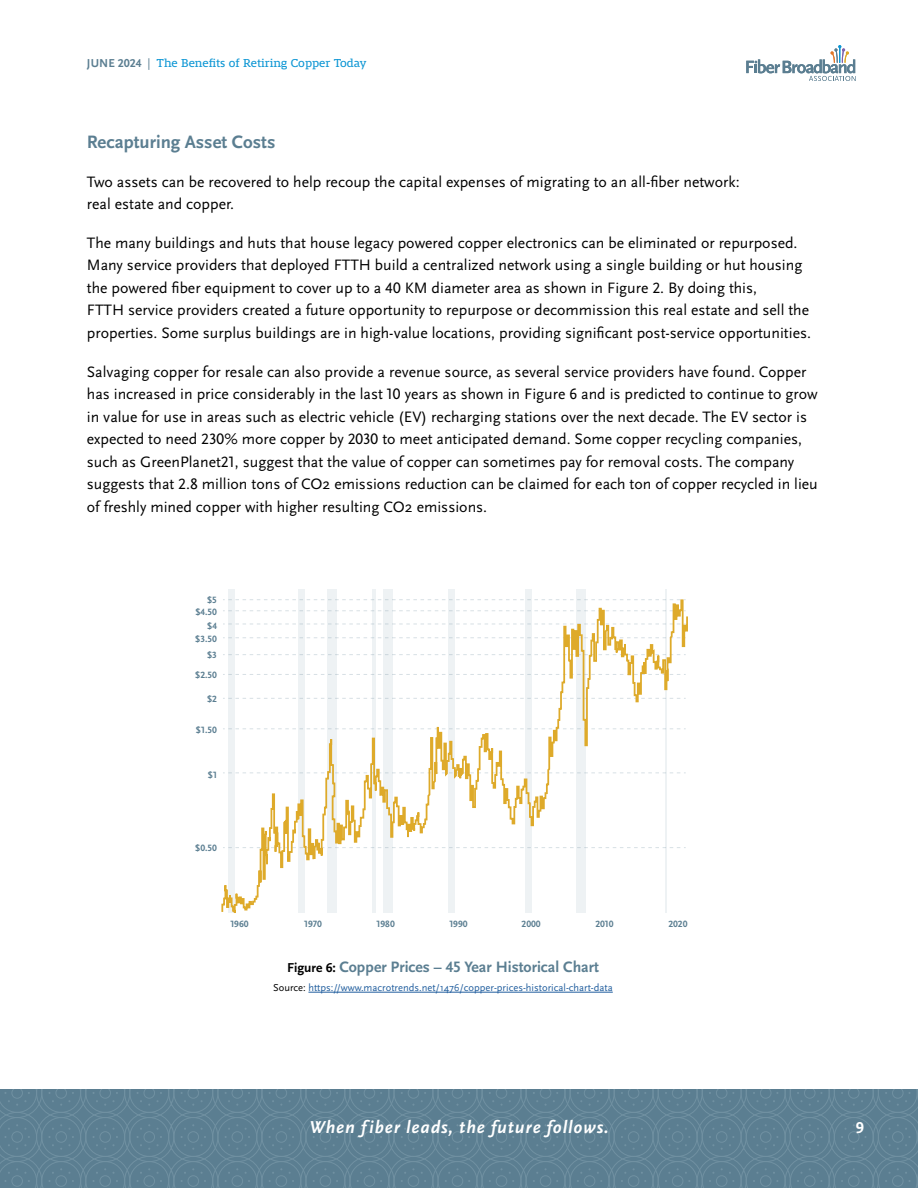
<style>
.page{position:relative;width:918px;height:1188px;background:#fff}
.page>*{position:absolute;margin:0;border:0;box-sizing:border-box;transform-origin:0 0}
.t1{font:700 18.75px "Scala Sans Pro";color:#5b7e91}
.t2{font:italic 700 18px "Scala Sans Pro";letter-spacing:.05em;color:#fff}
.t3{font:700 16.5px "Scala Sans Pro";color:#fff}
.t4{font:15.75px/22.5px "Scala Sans Pro";color:#000}
.t5{font:700 15.75px "Scala Sans Pro";color:#5b7e91}
.t6{font:12px "Mislab Std";color:#0d96d4}
.t7{font:10.5px "Scala Sans Pro";color:#215e9e}
.t8{font:700 9.6px/11.4px "Scala Sans Pro";color:#5b7e91;text-align:right}
.s1{font-family:"Scala Sans Pro";font-weight:700;color:#5b7e91}
.s2{font-family:"Scala Sans Pro";color:#5b7e91}
.s3{font-size:13.5px;color:#000}
.s4{color:#000}
</style>
<div class="page">
<svg style="left:0;top:1090px;width:918px;height:98px;background:#5e8093"></svg>
<svg style="left:746px;top:45px;width:110px;height:36px"></svg>
<div style="left:448px;top:590px;width:7px;height:323px;background:#eef2f4"></div>
<div style="left:526px;top:590px;width:6px;height:323px;background:#eef2f4"></div>
<div style="left:328px;top:590px;width:9px;height:323px;background:#eef2f4"></div>
<hr style="left:373px;top:590px;width:3px;height:323px;background:#5b7e91">
<div style="left:384px;top:590px;width:9px;height:323px;background:#eef2f4"></div>
<div style="left:576px;top:590px;width:10px;height:323px;background:#eef2f4"></div>
<hr style="left:666px;top:590px;width:1px;height:323px;background:#5b7e91">
<svg style="left:315px;top:599px;width:65px;height:1px"></svg>
<svg style="left:315px;top:610px;width:65px;height:1px"></svg>
<svg style="left:315px;top:623px;width:65px;height:1px"></svg>
<svg style="left:315px;top:637px;width:65px;height:1px"></svg>
<svg style="left:315px;top:654px;width:65px;height:1px"></svg>
<svg style="left:315px;top:674px;width:65px;height:1px"></svg>
<svg style="left:315px;top:698px;width:65px;height:1px"></svg>
<svg style="left:315px;top:728px;width:65px;height:1px"></svg>
<svg style="left:380px;top:599px;width:308px;height:138px"></svg>
<svg style="left:221px;top:589px;width:94px;height:599px"></svg>
<svg style="left:223px;top:737px;width:463px;height:124px"></svg>
<hr style="left:308px;top:992px;width:305px;height:1px;background:#215e9e">
<p class="t6" style="left:87px;top:57px;width:281px"><span class="s1">JUNE 2024</span> <span class="s2">|</span> The Benefits of Retiring Copper Today</p>
<p class="t1" style="left:87px;top:131px;width:190px">Recapturing Asset Costs</p>
<p class="t4" style="left:87px;top:170px;width:654px">Two assets can be recovered to help recoup the capital expenses of migrating to an all-fiber network: real estate and copper.</p>
<p class="t4" style="left:87px;top:232px;width:726px">The many buildings and huts that house legacy powered copper electronics can be eliminated or repurposed.<br>Many service providers that deployed FTTH build a centralized network using a single building or hut housing the powered fiber equipment to cover up to a 40 KM diameter area as shown in Figure 2. By doing this,<br>FTTH service providers created a future opportunity to repurpose or decommission this real estate and sell the properties. Some surplus buildings are in high-value locations, providing significant post-service opportunities.</p>
<p class="t4" style="left:87px;top:360px;width:732px">Salvaging copper for resale can also provide a revenue source, as several service providers have found. Copper has increased in price considerably in the last 10 years as shown in Figure 6 and is predicted to continue to grow in value for use in areas such as electric vehicle (EV) recharging stations over the next decade. The EV sector is expected to need 230% more copper by 2030 to meet anticipated demand. Some copper recycling companies, such as GreenPlanet21, suggest that the value of copper can sometimes pay for removal costs. The company suggests that 2.8 million tons of CO2 emissions reduction can be claimed for each ton of copper recycled in lieu of freshly mined copper with higher resulting CO2 emissions.</p>
<p class="t8" style="left:195px;top:595px;width:23px">$5 $4.50</p>
<p class="t8" style="left:195px;top:619px;width:23px;line-height:13px">$4 $3.50</p>
<p class="t8" style="left:195px;top:645px;width:23px;line-height:19.6px">$3 $2.50</p>
<p class="t8" style="left:207px;top:694px;width:12px">$2</p>
<p class="t8" style="left:196px;top:725px;width:23px">$1.50</p>
<p class="t8" style="left:208px;top:769px;width:11px">$1</p>
<p class="t8" style="left:195px;top:843px;width:23px">$0.50</p>
<p class="t8" style="left:230px;top:918px;width:20px">1960</p>
<p class="t8" style="left:304px;top:918px;width:19px">1970</p>
<p class="t8" style="left:377px;top:918px;width:20px">1980</p>
<p class="t8" style="left:449px;top:918px;width:20px">1990</p>
<p class="t8" style="left:522px;top:918px;width:21px">2000</p>
<p class="t8" style="left:595px;top:918px;width:20px">2010</p>
<p class="t8" style="left:668px;top:918px;width:21px">2020</p>
<p class="t5" style="left:287px;top:957px;width:313px"><span class="s3">Figure 6:</span> Copper Prices – 45 Year Historical Chart</p>
<p class="t7" style="left:273px;top:982px;width:341px"><span class="s4">Source:</span> https://www.macrotrends.net/1476/copper-prices-historical-chart-data</p>
<p class="t2" style="left:309px;top:1117px;width:301px">When fiber leads, the future follows.</p>
<p class="t3" style="left:856px;top:1118px;width:10px">9</p>
</div>
